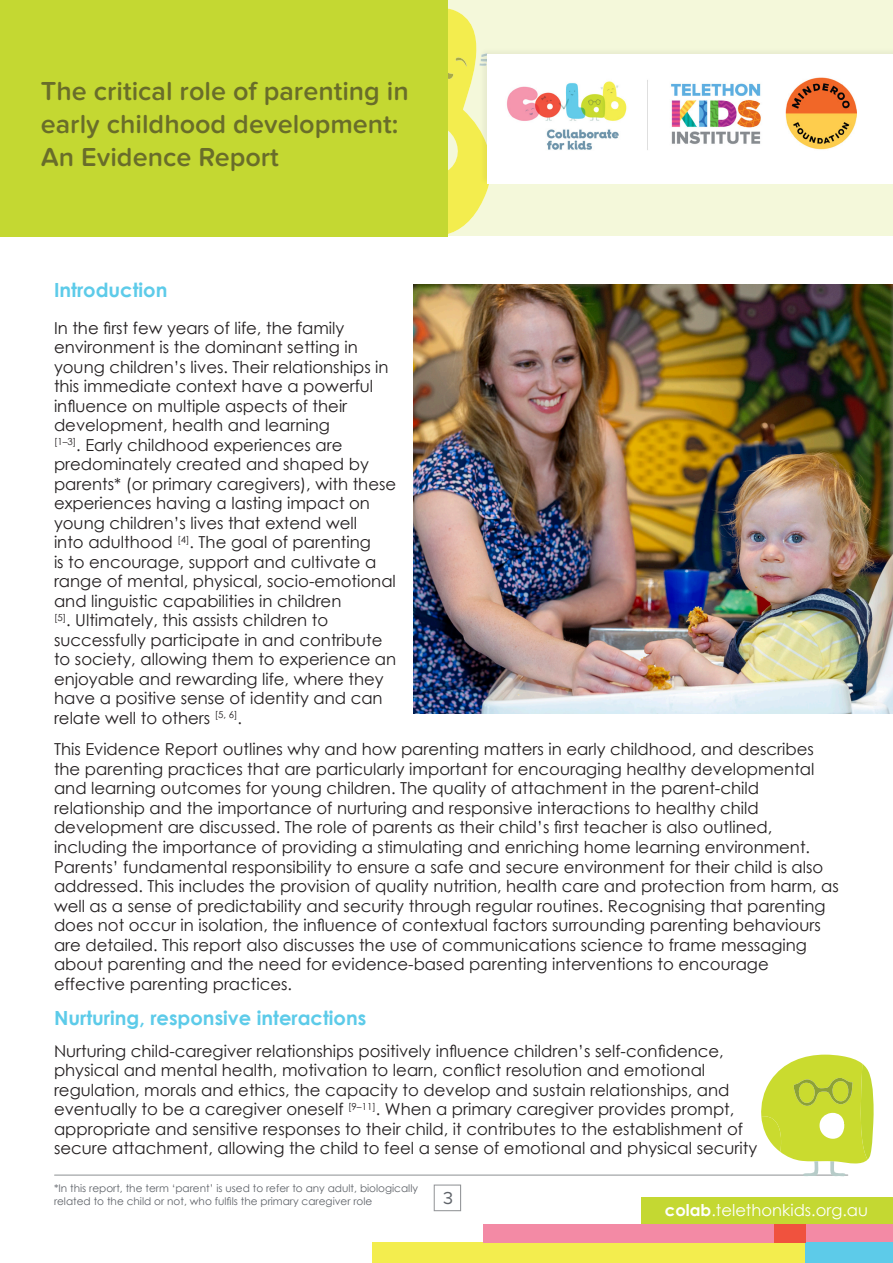
<style>
.page{position:relative;width:893px;height:1263px;background:#fff}
.page>*{position:absolute;margin:0;border:0;box-sizing:border-box;transform-origin:0 0}
.t1{font:600 27px/33px "Proxima Nova Soft";color:#696d2a}
.MAIN_HEAD{font:700 19.5px "Century Gothic";color:#5dcbe9}
.t2{font:18px "Proxima Nova Soft";color:#5f6369}
.t3{font:16.5px/19.5px "Century Gothic";color:#231f20}
.t4{font:16.35px "Century Gothic";color:#fff}
.MAIN{font:10.5px/12.6px "Century Gothic";color:#5f6369}
.s1{font-weight:700}
</style>
<div class="page">
<div style="left:372px;top:1243px;width:521px;height:20px;background:#f3ed4e"></div>
<div style="left:483px;top:1224px;width:410px;height:19px;background:#f38aa5"></div>
<div style="left:806px;top:1243px;width:87px;height:20px;background:#5dcbe9"></div>
<div style="left:774px;top:1224px;width:32px;height:19px;background:#f0523e"></div>
<hr style="left:55px;top:1174px;width:793px;height:2px;background:#a8abac">
<div style="left:434px;top:1184px;width:27px;height:27px;border:1px solid #fff"></div>
<div style="left:642px;top:1197px;width:251px;height:27px;background:#c4d832"></div>
<img style="left:414px;top:285px;width:479px;height:428px">
<svg style="left:760px;top:1054px;width:114px;height:123px"></svg>
<div style="left:448px;top:0;width:445px;height:236px;background:#f4f8da"></div>
<svg style="left:366px;top:8px;width:123px;height:229px"></svg>
<div style="left:0;top:0;width:448px;height:236px;background:#c4d832"></div>
<div style="left:479px;top:47px;width:414px;height:139px;background:#231f20;opacity:.06"></div>
<div style="left:488px;top:54px;width:405px;height:129px;background:#fff"></div>
<img style="left:507px;top:77px;width:349px;height:73px">
<p class="t1" style="left:41px;top:75px;width:369px">The critical role of parenting in early childhood development:<br>An Evidence Report</p>
<p class="MAIN_HEAD" style="left:54px;top:276px;width:115px">Introduction</p>
<p class="t3" style="left:54px;top:318px;width:344px">In the first few years of life, the family environment is the dominant setting in young children’s lives. Their relationships in this immediate context have a powerful influence on multiple aspects of their development, health and learning<br><sup>[1–3]</sup>. Early childhood experiences are predominately created and shaped by parents* (or primary caregivers), with these experiences having a lasting impact on young children’s lives that extend well<br>into adulthood <sup>[4]</sup>. The goal of parenting<br>is to encourage, support and cultivate a range of mental, physical, socio-emotional and linguistic capabilities in children<br><sup>[5]</sup>. Ultimately, this assists children to successfully participate in and contribute to society, allowing them to experience an enjoyable and rewarding life, where they have a positive sense of identity and can relate well to others <sup>[5,</sup> <sup>6]</sup>.</p>
<p class="t3" style="left:54px;top:739px;width:786px">This Evidence Report outlines why and how parenting matters in early childhood, and describes the parenting practices that are particularly important for encouraging healthy developmental and learning outcomes for young children. The quality of attachment in the parent-child relationship and the importance of nurturing and responsive interactions to healthy child development are discussed. The role of parents as their child’s first teacher is also outlined, including the importance of providing a stimulating and enriching home learning environment.<br>Parents’ fundamental responsibility to ensure a safe and secure environment for their child is also addressed. This includes the provision of quality nutrition, health care and protection from harm, as well as a sense of predictability and security through regular routines. Recognising that parenting does not occur in isolation, the influence of contextual factors surrounding parenting behaviours are detailed. This report also discusses the use of communications science to frame messaging about parenting and the need for evidence-based parenting interventions to encourage effective parenting practices.</p>
<p class="MAIN_HEAD" style="left:54px;top:1003px;width:314px">Nurturing, responsive interactions</p>
<p class="t3" style="left:54px;top:1041px;width:705px">Nurturing child-caregiver relationships positively influence children’s self-confidence, physical and mental health, motivation to learn, conflict resolution and emotional regulation, morals and ethics, the capacity to develop and sustain relationships, and eventually to be a caregiver oneself <sup>[9–11]</sup>. When a primary caregiver provides prompt, appropriate and sensitive responses to their child, it contributes to the establishment of secure attachment, allowing the child to feel a sense of emotional and physical security</p>
<p class="t2" style="left:443px;top:1187px;width:12px">3</p>
<p class="t4" style="left:665px;top:1199px;width:205px"><span class="s1">colab</span>.telethonkids.org.au</p>
<p class="MAIN" style="left:54px;top:1182px;width:366px">*In this report, the term ‘parent’ is used to refer to any adult, biologically related to the child or not, who fulfils the primary caregiver role</p>
</div>
